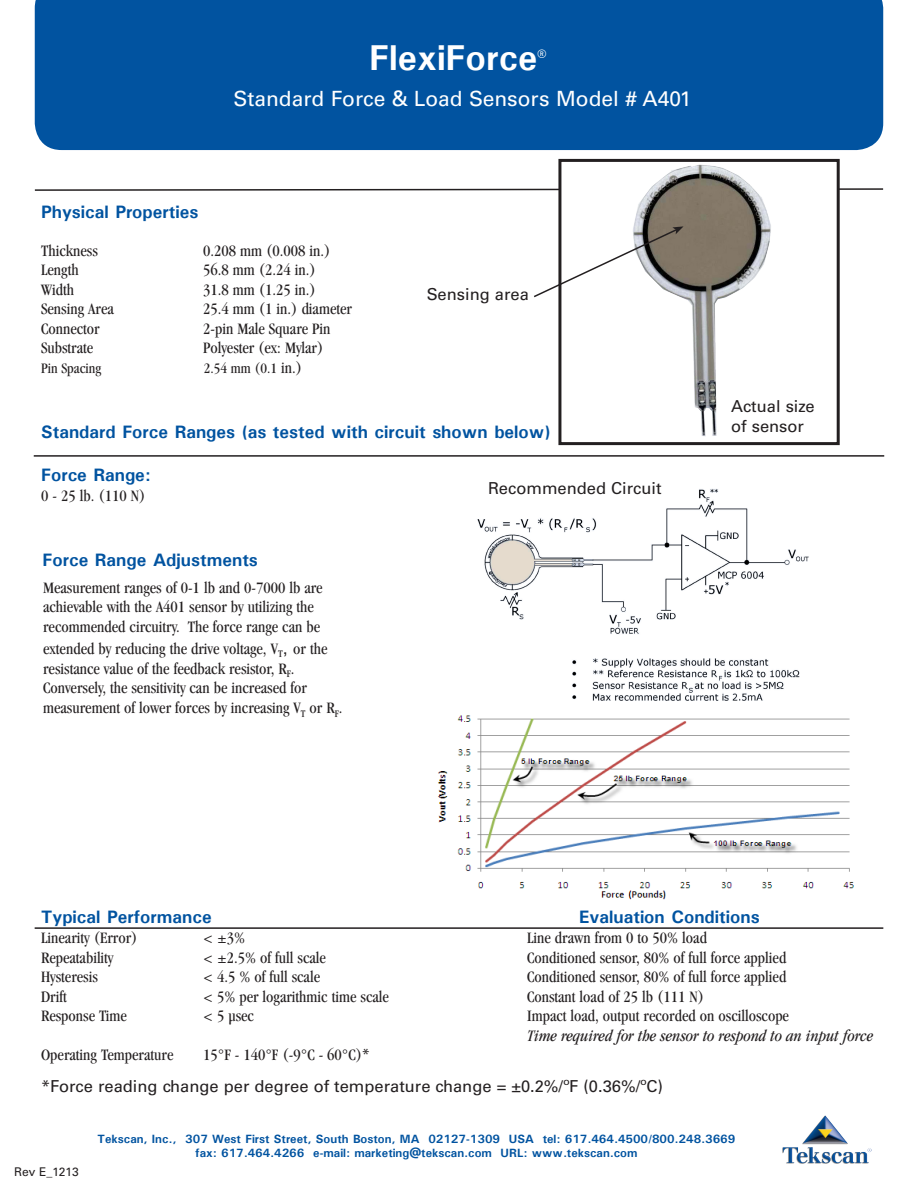
<style>
.page{position:relative;width:918px;height:1188px;background:#fff}
.page>*{position:absolute;margin:0;border:0;box-sizing:border-box;transform-origin:0 0}
.t1{font:700 36px "Univers";color:#fff}
.t2{font:21px "Univers";color:#fff}
.t3{font:700 18px "Univers";color:#0153a0}
.t4{font:condensed 16.5px/19.8px "Garamond";color:#231f20}
.t5{font:16.5px/19.8px "Univers";color:#231f20}
.t6{font:italic condensed 16.5px "Garamond";color:#231f20}
.t7{font:condensed 15px "Garamond";color:#231f20}
.t8{font:700 12px/14.4px "Univers";color:#0153a0;text-align:center}
.t9{font:12px "Univers";letter-spacing:-.015em;color:#231f20}
.s1{font-size:16.5px}
.s2{font-family:"Arial";font-stretch:normal;font-size:18px}
.s3{font-family:"Myriad Pro";font-stretch:normal}
</style>
<div class="page">
<svg style="left:34px;top:188px;width:850px;height:3px"></svg>
<hr style="left:34px;top:455px;width:850px;height:2px;background:#231f20">
<hr style="left:35px;top:927px;width:848px;height:2px;background:#231f20">
<img style="left:477px;top:489px;width:332px;height:212px">
<div style="left:35px;top:0;width:848px;height:150px;background:#0153a0"></div>
<img style="left:782px;top:1115px;width:89px;height:48px">
<div style="left:441px;top:480px;width:234px;height:20px;background:#fff"></div>
<img style="left:562px;top:164px;width:274px;height:272px">
<div style="left:558px;top:159px;width:282px;height:286px;border:3px solid #231f20"></div>
<svg style="left:534px;top:226px;width:150px;height:73px"></svg>
<img style="left:437px;top:715px;width:417px;height:185px">
<p class="t1" style="left:369px;top:35px;width:178px">FlexiForce<sup>®</sup></p>
<p class="t2" style="left:233px;top:86px;width:460px">Standard Force &amp; Load Sensors Model # A401</p>
<p class="t3" style="left:41px;top:201px;width:159px">Physical Properties</p>
<p class="t4" style="left:41px;top:241px;width:58px">Thickness</p>
<p class="t4" style="left:203px;top:241px;width:129px">0.208 mm (0.008 in.)</p>
<p class="t4" style="left:41px;top:260px;width:39px">Length</p>
<p class="t4" style="left:203px;top:260px;width:114px">56.8 mm (2.24 in.)</p>
<p class="t4" style="left:41px;top:280px;width:34px">Width</p>
<p class="t4" style="left:203px;top:280px;width:114px">31.8 mm (1.25 in.)</p>
<p class="t4" style="left:41px;top:299px;width:74px">Sensing Area</p>
<p class="t4" style="left:203px;top:299px;width:150px">25.4 mm (1 in.) diameter</p>
<p class="t4" style="left:41px;top:319px;width:60px">Connector</p>
<p class="t4" style="left:203px;top:319px;width:129px">2-pin Male Square Pin</p>
<p class="t4" style="left:41px;top:338px;width:54px">Substrate</p>
<p class="t4" style="left:203px;top:338px;width:122px">Polyester (ex: Mylar)</p>
<p class="t7" style="left:41px;top:360px;width:62px">Pin Spacing</p>
<p class="t7" style="left:204px;top:360px;width:100px">2.54 mm (0.1 <span class="s1">in.)</span></p>
<p class="t5" style="left:427px;top:284px;width:103px">Sensing area</p>
<p class="t3" style="left:41px;top:420px;width:511px">Standard Force Ranges (as tested with circuit shown below)</p>
<p class="t3" style="left:41px;top:463px;width:111px">Force Range:</p>
<p class="t4" style="left:41px;top:485px;width:106px">0 - 25 lb. (110 N)</p>
<p class="t5" style="left:488px;top:478px;width:175px">Recommended Circuit</p>
<p class="t3" style="left:43px;top:548px;width:217px">Force Range Adjustments</p>
<p class="t4" style="left:43px;top:577px;width:281px">Measurement ranges of 0-1 lb and 0-7000 lb are achievable with the A401 sensor by utilizing the recommended circuitry. The force range can be</p>
<p class="t4" style="left:43px;top:639px;width:301px">extended by reducing the drive voltage, V<sub>T</sub><span class="s2">,</span> or the resistance value of the feedback resistor, R<sub>F</sub>.<br>Conversely, the sensitivity can be increased for measurement of lower forces by increasing V<sub>T</sub> or R<sub>F</sub>.</p>
<p class="t5" style="left:731px;top:396px;width:85px">Actual size of sensor</p>
<p class="t3" style="left:41px;top:906px;width:172px">Typical Performance</p>
<p class="t3" style="left:579px;top:906px;width:182px">Evaluation Conditions</p>
<p class="t4" style="left:41px;top:928px;width:98px">Linearity (Error)</p>
<p class="t4" style="left:203px;top:928px;width:44px">&lt; ±3%</p>
<p class="t4" style="left:527px;top:928px;width:181px">Line drawn from 0 to 50% load</p>
<p class="t4" style="left:41px;top:947px;width:74px">Repeatability</p>
<p class="t4" style="left:203px;top:947px;width:124px">&lt; ±2.5% of full scale</p>
<p class="t4" style="left:527px;top:947px;width:261px">Conditioned sensor, 80% of full force applied</p>
<p class="t4" style="left:41px;top:967px;width:58px">Hysteresis</p>
<p class="t4" style="left:203px;top:967px;width:119px">&lt; 4.5 % of full scale</p>
<p class="t4" style="left:527px;top:967px;width:261px">Conditioned sensor, 80% of full force applied</p>
<p class="t4" style="left:41px;top:986px;width:27px">Drift</p>
<p class="t4" style="left:203px;top:986px;width:187px">&lt; 5% per logarithmic time scale</p>
<p class="t4" style="left:527px;top:986px;width:179px">Constant load of 25 lb (111 N)</p>
<p class="t4" style="left:41px;top:1006px;width:87px">Response Time</p>
<p class="t4" style="left:203px;top:1006px;width:52px">&lt; 5 µsec</p>
<p class="t4" style="left:527px;top:1006px;width:263px">Impact load, output recorded on oscilloscope</p>
<p class="t6" style="left:527px;top:1026px;width:348px">Time required for the sensor to respond to an input force</p>
<p class="t4" style="left:41px;top:1045px;width:134px">Operating Temperature</p>
<p class="t4" style="left:203px;top:1045px;width:168px">15°F - 140°F (-9°C - 60°C)<span class="s3">*</span></p>
<p class="t5" style="left:41px;top:1076px;width:623px">*Force reading change per degree of temperature change = ±0.2%/ºF (0.36%/ºC)</p>
<p class="t9" style="left:14px;top:1164px;width:66px">Rev E_1213</p>
<p class="t8" style="left:98px;top:1131px;width:639px">Tekscan, Inc., 307 West First Street, South Boston, MA 02127-1309 USA tel: 617.464.4500/800.248.3669 fax: 617.464.4266 e-mail: marketing@tekscan.com URL: www.tekscan.com</p>
</div>
